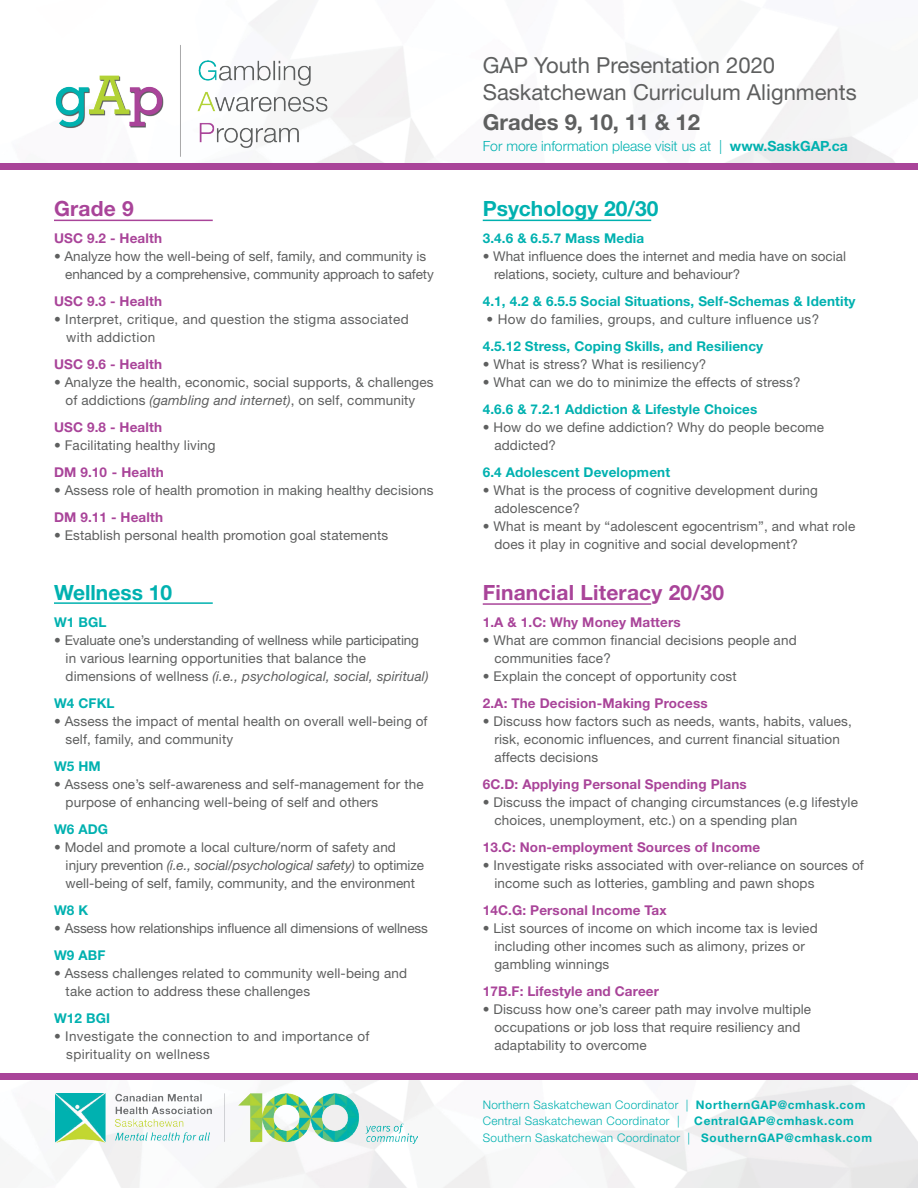
<style>
.page{position:relative;width:918px;height:1188px;background:#fff}
.page>*{position:absolute;margin:0;border:0;box-sizing:border-box;transform-origin:0 0}
.t1{font:22.05px/27px "Helvetica Neue LT Std";color:#5e5f5f}
.t2{font:700 22.05px "Helvetica Neue LT Std";color:#5e5f5f}
.t3{font:700 21px "Helvetica Neue LT Std";letter-spacing:.01em;color:#a94499}
.t4{font:700 21px "Helvetica Neue LT Std";color:#00b1b0}
.t5{font:300 13.95px "Helvetica Neue LT Std";color:#00b1b0}
.t6{font:13.5px/18px "Helvetica Neue LT Std";letter-spacing:.01em;color:#5e5f5f}
.t7{font:13.5px/18px "Helvetica Neue LT Std";letter-spacing:-.01em;color:#5e5f5f}
.t8{font:700 13.5px "Helvetica Neue LT Std";letter-spacing:.01em;color:#a94499}
.t9{font:700 13.5px "Helvetica Neue LT Std";letter-spacing:.01em;color:#00b1b0}
.t10{font:300 11.85px/16.5px "Helvetica Neue LT Std";letter-spacing:.025em;color:#00b1b0}
.s1{font-style:italic}
.s2{font-weight:700}
</style>
<div class="page">
<div style="left:0;top:163px;width:918px;height:7px;background:#a94499"></div>
<img style="left:1px;top:1080px;width:917px;height:108px">
<div style="left:0;top:1074px;width:918px;height:6px;background:#a94499"></div>
<img style="left:56px;top:1093px;width:362px;height:51px">
<hr style="left:54px;top:602px;width:159px;height:2px;background:#00b1af">
<hr style="left:54px;top:220px;width:159px;height:1px;background:#a94499">
<hr style="left:483px;top:603px;width:168px;height:2px;background:#a94499">
<hr style="left:483px;top:220px;width:168px;height:1px;background:#00b1af">
<img style="left:37px;top:0;width:302px;height:163px">
<h2 class="t3" style="left:54px;top:196px;width:81px">Grade 9</h2>
<p class="t8" style="left:54px;top:230px;width:110px">USC 9.2 - Health</p>
<p class="t7" style="left:65px;top:247px;width:370px;text-indent:-11px">• Analyze how the well-being of self, family, and community is enhanced by a comprehensive, community approach to safety</p>
<p class="t8" style="left:54px;top:293px;width:110px">USC 9.3 - Health</p>
<p class="t6" style="left:66px;top:310px;width:344px;text-indent:-12px">• Interpret, critique, and question the stigma associated with addiction</p>
<p class="t8" style="left:54px;top:356px;width:110px">USC 9.6 - Health</p>
<p class="t6" style="left:54px;top:373px;width:381px;text-align:center">• Analyze the health, economic, social supports, &amp; challenges of addictions <span class="s1">(gambling and internet)</span>, on self, community</p>
<p class="t8" style="left:54px;top:419px;width:110px">USC 9.8 - Health</p>
<p class="t6" style="left:54px;top:436px;width:163px">• Facilitating healthy living</p>
<p class="t8" style="left:54px;top:464px;width:111px">DM 9.10 - Health</p>
<p class="t6" style="left:54px;top:481px;width:381px">• Assess role of health promotion in making healthy decisions</p>
<p class="t8" style="left:54px;top:509px;width:111px">DM 9.11 - Health</p>
<p class="t6" style="left:54px;top:526px;width:336px">• Establish personal health promotion goal statements</p>
<h2 class="t4" style="left:54px;top:580px;width:120px">Wellness 10</h2>
<p class="t9" style="left:54px;top:614px;width:54px">W1 BGL</p>
<p class="t7" style="left:66px;top:631px;width:364px;text-indent:-12px">• Evaluate one’s understanding of wellness while participating in various learning opportunities that balance the dimensions of wellness <span class="s1">(i.e., psychological, social, spiritual)</span></p>
<p class="t9" style="left:54px;top:695px;width:62px">W4 CFKL</p>
<p class="t6" style="left:66px;top:712px;width:363px;text-indent:-12px">• Assess the impact of mental health on overall well-being of self, family, and community</p>
<p class="t9" style="left:54px;top:758px;width:48px">W5 HM</p>
<p class="t6" style="left:66px;top:775px;width:359px;text-indent:-12px">• Assess one’s self-awareness and self-management for the purpose of enhancing well-being of self and others</p>
<p class="t9" style="left:54px;top:821px;width:56px">W6 ADG</p>
<p class="t6" style="left:66px;top:838px;width:360px;text-indent:-12px">• Model and promote a local culture/norm of safety and injury prevention <span class="s1">(i.e., social/psychological safety)</span> to optimize well-being of self, family, community, and the environment</p>
<p class="t9" style="left:54px;top:902px;width:36px">W8 K</p>
<p class="t7" style="left:54px;top:919px;width:375px">• Assess how relationships influence all dimensions of wellness</p>
<p class="t9" style="left:54px;top:947px;width:53px">W9 ABF</p>
<p class="t6" style="left:66px;top:964px;width:343px;text-indent:-12px">• Assess challenges related to community well-being and take action to address these challenges</p>
<p class="t9" style="left:54px;top:1010px;width:58px">W12 BGI</p>
<p class="t6" style="left:66px;top:1027px;width:305px;text-indent:-12px">• Investigate the connection to and importance of spirituality on wellness</p>
<h1 class="t1" style="left:483px;top:51px;width:376px">GAP Youth Presentation 2020<br>Saskatchewan Curriculum Alignments</h1>
<h1 class="t2" style="left:483px;top:108px;width:219px">Grades 9, 10, 11 &amp; 12</h1>
<p class="t5" style="left:483px;top:138px;width:367px">For more information please visit us at | <span class="s2">www.SaskGAP.ca</span></p>
<h2 class="t4" style="left:483px;top:196px;width:177px">Psychology 20/30</h2>
<p class="t9" style="left:483px;top:230px;width:163px">3.4.6 &amp; 6.5.7 Mass Media</p>
<p class="t6" style="left:494px;top:247px;width:354px;text-indent:-11px">• What influence does the internet and media have on social relations, society, culture and behaviour?</p>
<p class="t9" style="left:483px;top:293px;width:374px">4.1, 4.2 &amp; 6.5.5 Social Situations, Self-Schemas &amp; Identity</p>
<p class="t6" style="left:487px;top:310px;width:334px">• How do families, groups, and culture influence us?</p>
<p class="t9" style="left:483px;top:338px;width:282px">4.5.12 Stress, Coping Skills, and Resiliency</p>
<p class="t6" style="left:483px;top:355px;width:225px">• What is stress? What is resiliency?</p>
<p class="t6" style="left:483px;top:373px;width:319px">• What can we do to minimize the effects of stress?</p>
<p class="t9" style="left:483px;top:401px;width:276px">4.6.6 &amp; 7.2.1 Addiction &amp; Lifestyle Choices</p>
<p class="t6" style="left:494px;top:418px;width:331px;text-indent:-12px">• How do we define addiction? Why do people become addicted?</p>
<p class="t9" style="left:483px;top:464px;width:189px">6.4 Adolescent Development</p>
<p class="t6" style="left:494px;top:481px;width:325px;text-indent:-12px">• What is the process of cognitive development during adolescence?</p>
<p class="t6" style="left:494px;top:517px;width:362px;text-indent:-12px">• What is meant by “adolescent egocentrism”, and what role does it play in cognitive and social development?</p>
<h2 class="t3" style="left:483px;top:580px;width:243px">Financial Literacy 20/30</h2>
<p class="t8" style="left:483px;top:614px;width:199px">1.A &amp; 1.C: Why Money Matters</p>
<p class="t6" style="left:494px;top:631px;width:304px;text-indent:-12px">• What are common financial decisions people and communities face?</p>
<p class="t6" style="left:483px;top:667px;width:255px">• Explain the concept of opportunity cost</p>
<p class="t8" style="left:483px;top:695px;width:226px">2.A: The Decision-Making Process</p>
<p class="t6" style="left:494px;top:712px;width:359px;text-indent:-12px">• Discuss how factors such as needs, wants, habits, values, risk, economic influences, and current financial situation affects decisions</p>
<p class="t8" style="left:483px;top:776px;width:265px">6C.D: Applying Personal Spending Plans</p>
<p class="t6" style="left:494px;top:793px;width:365px;text-indent:-12px">• Discuss the impact of changing circumstances (e.g lifestyle choices, unemployment, etc.) on a spending plan</p>
<p class="t8" style="left:483px;top:839px;width:279px">13.C: Non-employment Sources of Income</p>
<p class="t6" style="left:494px;top:856px;width:371px;text-indent:-12px">• Investigate risks associated with over-reliance on sources of income such as lotteries, gambling and pawn shops</p>
<p class="t8" style="left:483px;top:902px;width:185px">14C.G: Personal Income Tax</p>
<p class="t6" style="left:494px;top:919px;width:325px;text-indent:-12px">• List sources of income on which income tax is levied including other incomes such as alimony, prizes or gambling winnings</p>
<p class="t8" style="left:483px;top:983px;width:178px">17B.F: Lifestyle and Career</p>
<p class="t6" style="left:494px;top:1000px;width:318px;text-indent:-12px">• Discuss how one’s career path may involve multiple occupations or job loss that require resiliency and adaptability to overcome</p>
<p class="t10" style="left:483px;top:1096px;width:391px">Northern Saskatchewan Coordinator | <span class="s2">NorthernGAP@cmhask.com<br></span>Central Saskatchewan Coordinator | <span class="s2">CentralGAP@cmhask.com<br></span>Southern Saskatchewan Coordinator | <span class="s2">SouthernGAP@cmhask.com</span></p>
</div>
